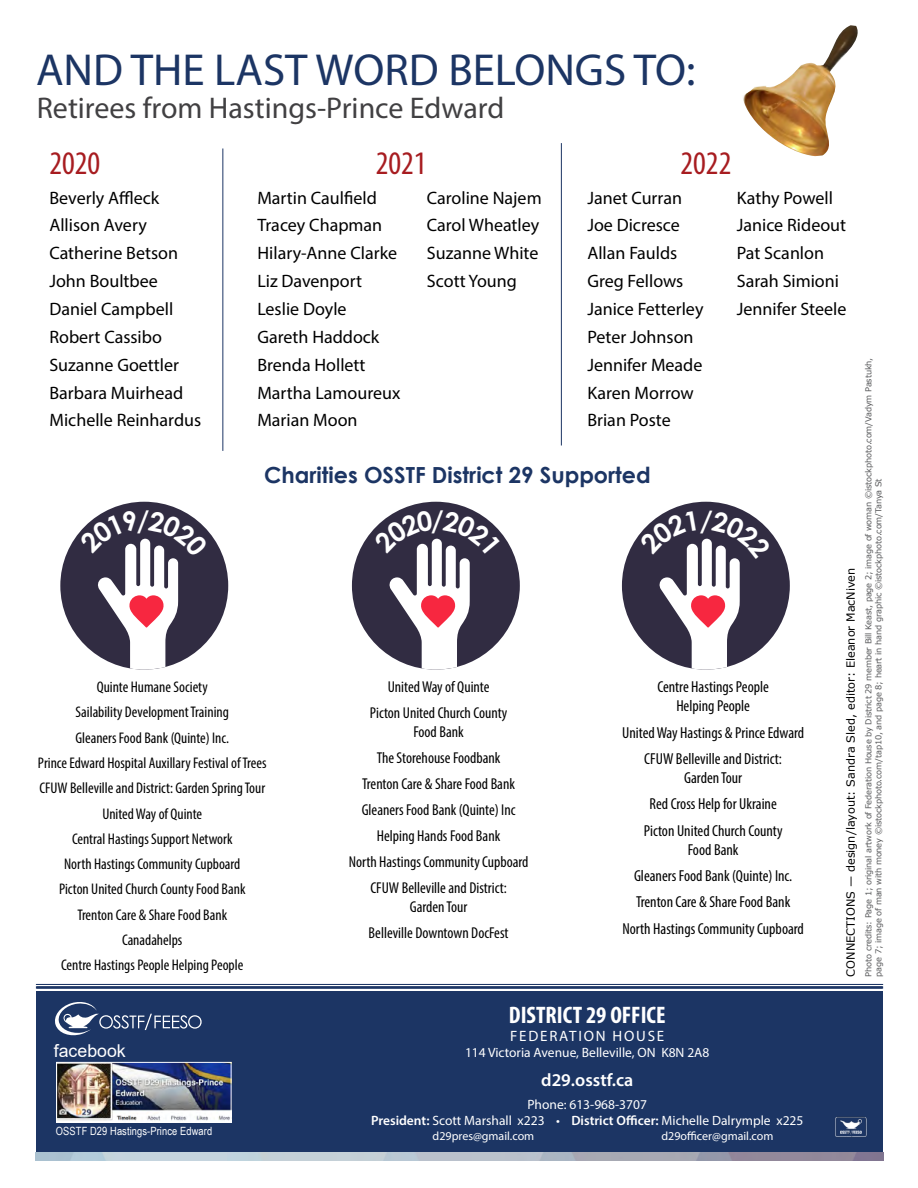
<style>
.page{position:relative;width:918px;height:1188px;background:#fff}
.page>*{position:absolute;margin:0;border:0;box-sizing:border-box;transform-origin:0 0}
.t1{font:45px "Myriad Pro";color:#1c3564}
.t2{font:condensed 33px "Myriad Pro";color:#a71c20}
.t3{font:30px "Myriad Pro";color:#414042}
.t4{font:700 condensed 24px "Myriad Pro";color:#fff}
.t5{font:700 22.2px "Century Gothic";color:#1c3564}
.t6{font:18px/27.9px "Myriad Pro";color:#000}
.t7{font:600 18px "Myriad Pro";color:#fff}
.t8{font:17.7px "Arial";color:#fff}
.t9{font:condensed 15.9px/26.2px "Myriad Pro";color:#000;text-align:center}
.t10{font:condensed 15.75px/26px "Myriad Pro";color:#000;text-align:center}
.t11{font:condensed 15.45px/25.3px "Myriad Pro";color:#000;text-align:center}
.t12{font:15px "Myriad Pro";letter-spacing:.12em;color:#fff}
.t13{font:13.5px/16.2px "Myriad Pro";color:#fff;text-align:center}
.t14{font:600 13.5px "Myriad Pro";color:#fff}
.t15{font:12px "Myriad Pro";color:#fff}
.t16{font:11.25px "Verdana";color:#000}
.t17{font:11.25px "Arial Narrow";letter-spacing:.01em;color:#fff}
.t18{font:8.25px/9.9px "Verdana";letter-spacing:-.02em;color:#58595b}
.s1{font-weight:600}
</style>
<div class="page">
<hr style="left:37px;top:984px;width:846px;height:1px;background:#1c3564">
<img style="left:743px;top:25px;width:115px;height:131px">
<div style="left:36px;top:992px;width:846px;height:169px;background:#1c3564"></div>
<img style="left:36px;top:1152px;width:846px;height:9px">
<hr style="left:36px;top:984px;width:846px;height:1px;background:#1c3564">
<hr style="left:36px;top:986px;width:846px;height:3px;background:#1c3564">
<img style="left:835px;top:1117px;width:32px;height:20px">
<img style="left:58px;top:1064px;width:171px;height:56px">
<div style="left:56px;top:1062px;width:175px;height:60px;border:1px solid #fff"></div>
<svg style="left:55px;top:1002px;width:147px;height:33px"></svg>
<hr style="left:223px;top:148px;width:1px;height:303px;background:#1c3564">
<hr style="left:561px;top:143px;width:1px;height:303px;background:#1c3564">
<div style="left:60px;top:502px;width:168px;height:168px;background:#312c42;border-radius:50%"></div>
<div style="left:352px;top:502px;width:168px;height:168px;background:#312c42;border-radius:50%"></div>
<div style="left:622px;top:502px;width:168px;height:168px;background:#312c42;border-radius:50%"></div>
<svg style="left:79px;top:510px;width:129px;height:160px"></svg>
<svg style="left:373px;top:510px;width:127px;height:160px"></svg>
<svg style="left:639px;top:510px;width:133px;height:160px"></svg>
<h1 class="t1" style="left:36px;top:42px;width:661px">AND THE LAST WORD BELONGS TO:</h1>
<h3 class="t3" style="left:37px;top:90px;width:469px">Retirees from Hastings-Prince Edward</h3>
<h2 class="t2" style="left:49px;top:143px;width:52px">2020</h2>
<p class="t6" style="left:49px;top:183px;width:153px">Beverly Affleck<br>Allison Avery<br>Catherine Betson<br>John Boultbee<br>Daniel Campbell<br>Robert Cassibo<br>Suzanne Goettler<br>Barbara Muirhead<br>Michelle Reinhardus</p>
<h2 class="t2" style="left:376px;top:143px;width:52px">2021</h2>
<p class="t6" style="left:257px;top:183px;width:144px">Martin Caulfield<br>Tracey Chapman<br>Hilary-Anne Clarke<br>Liz Davenport<br>Leslie Doyle<br>Gareth Haddock<br>Brenda Hollett<br>Martha Lamoureux<br>Marian Moon</p>
<p class="t6" style="left:427px;top:183px;width:116px">Caroline Najem<br>Carol Wheatley<br>Suzanne White<br>Scott Young</p>
<h2 class="t2" style="left:681px;top:143px;width:52px">2022</h2>
<p class="t6" style="left:587px;top:183px;width:118px">Janet Curran<br>Joe Dicresce<br>Allan Faulds<br>Greg Fellows<br>Janice Fetterley<br>Peter Johnson<br>Jennifer Meade<br>Karen Morrow<br>Brian Poste</p>
<p class="t6" style="left:737px;top:183px;width:111px">Kathy Powell<br>Janice Rideout<br>Pat Scanlon<br>Sarah Simioni<br>Jennifer Steele</p>
<p class="t5" style="left:264px;top:458px;width:388px">Charities OSSTF District 29 Supported</p>
<p class="t11" style="left:38px;top:674px;width:230px">Quinte Humane Society<br>Sailability Development Training<br>Gleaners Food Bank (Quinte) Inc.<br>Prince Edward Hospital Auxillary Festival of Trees CFUW Belleville and District: Garden Spring Tour United Way of Quinte<br>Central Hastings Support Network<br>North Hastings Community Cupboard<br>Picton United Church County Food Bank<br>Trenton Care &amp; Share Food Bank<br>Canadahelps<br>Centre Hastings People Helping People</p>
<p class="t10" style="left:370px;top:674px;width:139px">United Way of Quinte<br>Picton United Church County</p>
<p class="t10" style="left:349px;top:719px;width:181px">Food Bank<br>The Storehouse Foodbank<br>Trenton Care &amp; Share Food Bank<br>Gleaners Food Bank (Quinte) Inc<br>Helping Hands Food Bank<br>North Hastings Community Cupboard<br>CFUW Belleville and District:</p>
<p class="t10" style="left:369px;top:894px;width:141px">Garden Tour<br>Belleville Downtown DocFest</p>
<p class="t9" style="left:657px;top:677px;width:113px;line-height:19px">Centre Hastings People<br>Helping People</p>
<p class="t9" style="left:622px;top:719px;width:184px">United Way Hastings &amp; Prince Edward<br>CFUW Belleville and District:</p>
<p class="t9" style="left:644px;top:765px;width:140px">Garden Tour<br>Red Cross Help for Ukraine<br>Picton United Church County</p>
<p class="t9" style="left:622px;top:836px;width:183px">Food Bank<br>Gleaners Food Bank (Quinte) Inc.<br>Trenton Care &amp; Share Food Bank<br>North Hastings Community Cupboard</p>
<p class="t16" style="left:843px;top:976px;width:410px;rotate:-90deg">CONNECTIONS — design/layout: Sandra Sled, editor: Eleanor MacNiven</p>
<p class="t18" style="left:863px;top:976px;width:620px;rotate:-90deg">Photo credits: Page 1; original artwork of Federation House by District 29 member Bill Keast, page 2; image of woman ©istockphoto.com/Vadym Pastukh, page 7; image of man with money ©istockphoto.com/tap10, and page 8; heart in hand graphic ©istockphoto.com/Tanya St</p>
<p class="t8" style="left:54px;top:1039px;width:73px">facebook</p>
<p class="t17" style="left:56px;top:1123px;width:158px">OSSTF D29 Hastings-Prince Edward</p>
<h3 class="t4" style="left:509px;top:1000px;width:158px">DISTRICT 29 OFFICE</h3>
<p class="t12" style="left:510px;top:1027px;width:156px">FEDERATION HOUSE</p>
<p class="t13" style="left:465px;top:1044px;width:246px">114 Victoria Avenue, Belleville, ON K8N 2A8</p>
<p class="t7" style="left:541px;top:1068px;width:94px">d29.osstf.ca</p>
<p class="t13" style="left:371px;top:1096px;width:434px">Phone: 613-968-3707<br><span class="s1">President:</span> Scott Marshall x223 • <span class="s1">District Officer:</span> Michelle Dalrymple x225</p>
<p class="t14" style="left:627px;top:1112px;width:13px">f</p>
<p class="t15" style="left:433px;top:1128px;width:103px">d29pres@gmail.com</p>
<p class="t15" style="left:662px;top:1129px;width:113px">d29officer@gmail.com</p>
<p class="t15" style="left:688px;top:1129px;width:11px">f</p>
</div>
